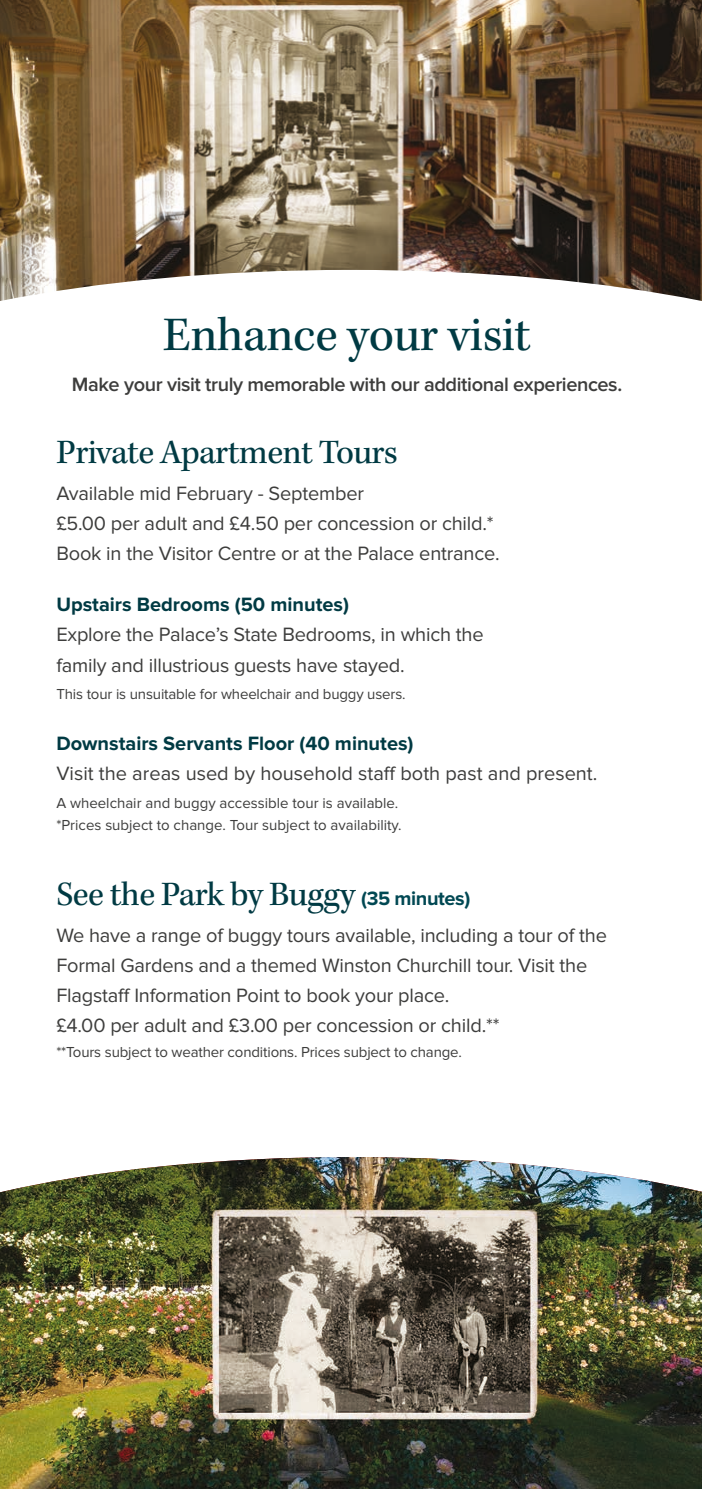
<style>
.page{position:relative;width:702px;height:1489px;background:#fff}
.page>*{position:absolute;margin:0;border:0;box-sizing:border-box;transform-origin:0 0}
.t1{font:49.5px "Kepler Std";letter-spacing:-.01em;color:#003a43}
.t2{font:35px "Kepler Std";letter-spacing:-.02em;color:#003a43}
.t3{font:20px/30px "Proxima Nova";letter-spacing:-.01em;color:#3d3d3c}
.t4{font:700 20px "Proxima Nova";color:#003a43}
.t5{font:600 20px "Proxima Nova";letter-spacing:-.02em;color:#3d3d3c}
.t6{font:15px/22.5px "Proxima Nova";letter-spacing:-.01em;color:#3d3d3c}
.s1{font-family:"Proxima Nova";font-weight:700;font-size:20px;color:#004853}
</style>
<div class="page">
<img style="left:0;top:1157px;width:702px;height:331px">
<img style="left:0;top:0;width:702px;height:301px">
<h1 class="t1" style="left:163px;top:306px;width:369px">Enhance your visit</h1>
<p class="t5" style="left:72px;top:373px;width:552px">Make your visit truly memorable with our additional experiences.</p>
<h2 class="t2" style="left:56px;top:432px;width:343px">Private Apartment Tours</h2>
<p class="t3" style="left:56px;top:479px;width:445px">Available mid February - September<br>£5.00 per adult and £4.50 per concession or child.*<br>Book in the Visitor Centre or at the Palace entrance.</p>
<p class="t4" style="left:56px;top:593px;width:294px">Upstairs Bedrooms (50 minutes)</p>
<p class="t3" style="left:56px;top:620px;width:429px">Explore the Palace’s State Bedrooms, in which the family and illustrious guests have stayed.</p>
<p class="t6" style="left:56px;top:683px;width:351px">This tour is unsuitable for wheelchair and buggy users.</p>
<p class="t4" style="left:56px;top:732px;width:358px">Downstairs Servants Floor (40 minutes)</p>
<p class="t3" style="left:56px;top:759px;width:542px">Visit the areas used by household staff both past and present.</p>
<p class="t6" style="left:56px;top:791px;width:346px">A wheelchair and buggy accessible tour is available. *Prices subject to change. Tour subject to availability.</p>
<h2 class="t2" style="left:56px;top:874px;width:415px">See the Park by Buggy <span class="s1">(35 minutes)</span></h2>
<p class="t3" style="left:56px;top:920px;width:552px">We have a range of buggy tours available, including a tour of the Formal Gardens and a themed Winston Churchill tour. Visit the Flagstaff Information Point to book your place.<br>£4.00 per adult and £3.00 per concession or child.**</p>
<p class="t6" style="left:56px;top:1041px;width:407px">**Tours subject to weather conditions. Prices subject to change.</p>
</div>
